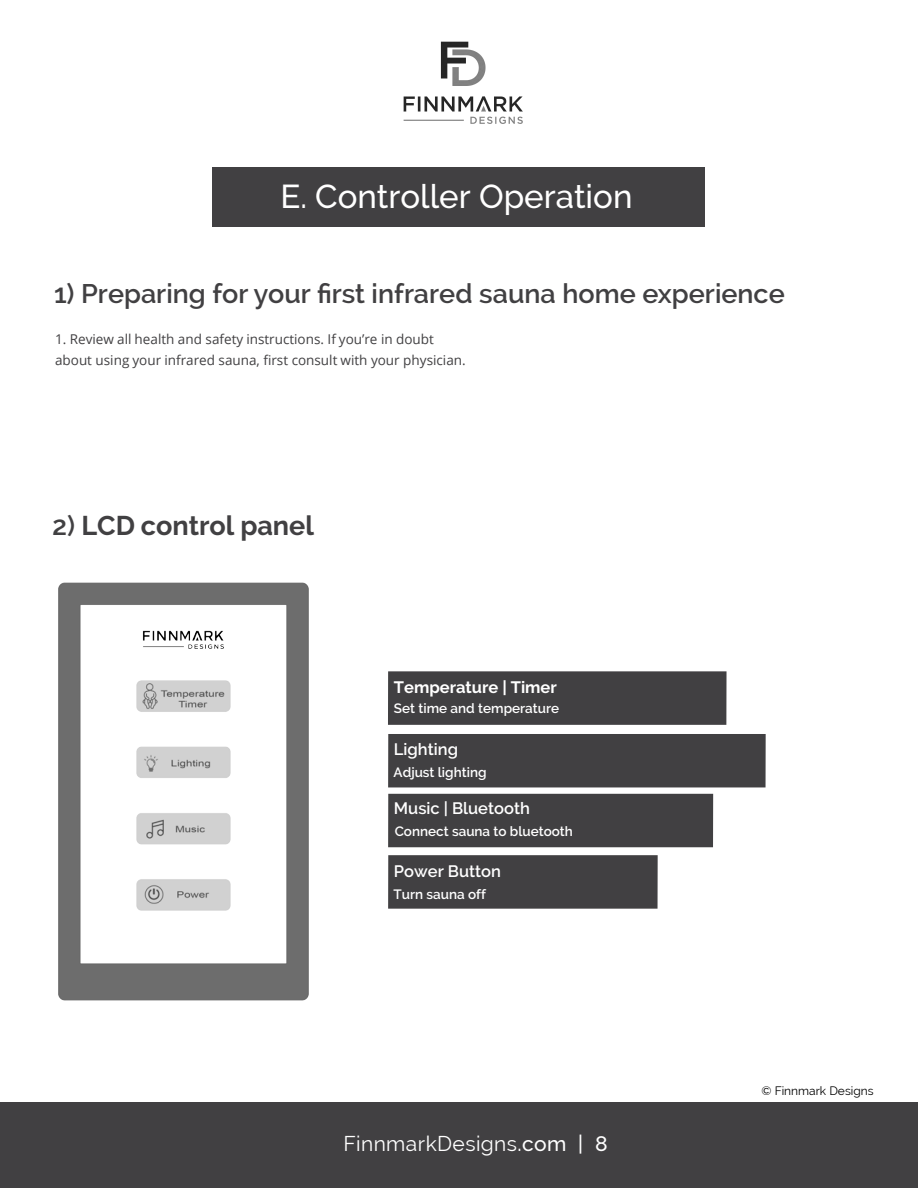
<style>
.page{position:relative;width:918px;height:1188px;background:#fff}
.page>*{position:absolute;margin:0;border:0;box-sizing:border-box;transform-origin:0 0}
.t1{font:500 33px "Raleway";color:#fff}
.t2{font:600 27px "Raleway";color:#414042}
.t3{font:700 27px "Raleway";color:#414042}
.t4{font:21px "Raleway";letter-spacing:.02em;color:#fff}
.t5{font:600 16.5px "Raleway";color:#fff}
.t6{font:700 16.5px "Raleway";color:#fff}
.t7{font:13.5px/21px "Open Sans";color:#414042}
.t8{font:600 13.5px "Raleway";color:#fff}
.t9{font:12px "Raleway";color:#000}
.s1{font-weight:600}
.s2{font-weight:500}
</style>
<div class="page">
<div style="left:213px;top:167px;width:492px;height:59px;background:#414042"></div>
<div style="left:0;top:1102px;width:918px;height:86px;background:#414042"></div>
<div style="left:388px;top:671px;width:339px;height:54px;background:#414042"></div>
<svg style="left:388px;top:787px;width:72px;height:61px"></svg>
<div style="left:388px;top:734px;width:378px;height:53px;background:#414042"></div>
<div style="left:388px;top:794px;width:325px;height:53px;background:#414042"></div>
<div style="left:388px;top:855px;width:270px;height:54px;background:#414042"></div>
<img style="left:58px;top:582px;width:251px;height:419px">
<img style="left:403px;top:41px;width:120px;height:83px">
<h1 class="t1" style="left:280px;top:177px;width:354px">E. Controller Operation</h1>
<h2 class="t2" style="left:54px;top:278px;width:732px">1) Preparing for your first infrared sauna home experience</h2>
<p class="t7" style="left:55px;top:329px;width:412px">1. Review all health and safety instructions. If you’re in doubt about using your infrared sauna, first consult with your physician.</p>
<h2 class="t3" style="left:52px;top:510px;width:263px"><span class="s1">2)</span> LCD control panel</h2>
<p class="t6" style="left:394px;top:678px;width:164px">Temperature | Timer</p>
<p class="t8" style="left:394px;top:701px;width:167px">Set time and temperature</p>
<p class="t5" style="left:394px;top:739px;width:66px">Lighting</p>
<p class="t8" style="left:394px;top:764px;width:94px">Adjust lighting</p>
<p class="t5" style="left:394px;top:799px;width:137px">Music | Bluetooth</p>
<p class="t8" style="left:395px;top:823px;width:180px">Connect sauna to bluetooth</p>
<p class="t5" style="left:394px;top:862px;width:109px">Power Button</p>
<p class="t8" style="left:394px;top:887px;width:94px">Turn sauna off</p>
<h3 class="t4" style="left:344px;top:1132px;width:266px">FinnmarkDesigns<span class="s2">.com | 8</span></h3>
<p class="t9" style="left:762px;top:1083px;width:114px">© Finnmark Designs</p>
</div>
